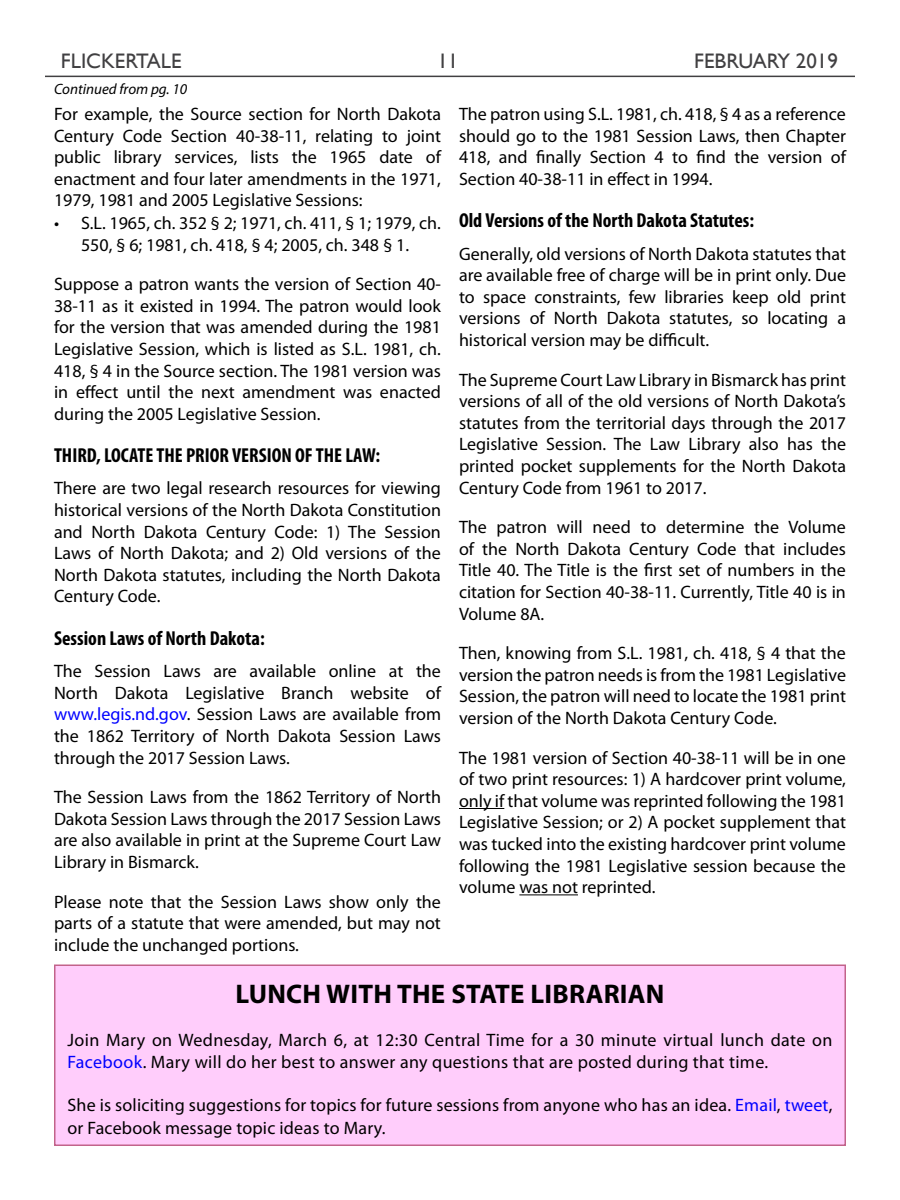
<style>
.page{position:relative;width:900px;height:1200px;background:#fff}
.page>*{position:absolute;margin:0;border:0;box-sizing:border-box;transform-origin:0 0}
.t1{font:700 27px "Myriad Pro";letter-spacing:.01em;color:#000}
.t2{font:21px "Gill Sans";color:#414042}
.t3{font:700 condensed 20.25px "Myriad Pro";color:#000}
.t4{font:18px/21.6px "Myriad Pro";color:#000;text-align:justify}
.t5{font:18px/21.6px "Myriad Pro";letter-spacing:.02em;color:#000}
.t6{font:italic 15px "Myriad Pro";color:#000}
.s1{color:#00f}
</style>
<div class="page">
<hr style="left:45px;top:76px;width:810px;height:1px;background:#414042">
<hr style="left:459px;top:808px;width:45px;height:1px;background:#000">
<hr style="left:519px;top:894px;width:59px;height:1px;background:#000">
<div style="left:55px;top:965px;width:790px;height:180px;background:#ffcdfb"></div>
<div style="left:54px;top:964px;width:792px;height:182px;border:2px solid #c2638a"></div>
<p class="t2" style="left:61px;top:49px;width:122px">FLICKERTALE</p>
<p class="t2" style="left:437px;top:49px;width:22px">11</p>
<p class="t2" style="left:694px;top:49px;width:145px">FEBRUARY 2019</p>
<p class="t4" style="left:54px;top:103px;width:389px">For example, the Source section for North Dakota Century Code Section 40-38-11, relating to joint public library services, lists the 1965 date of enactment and four later amendments in the 1971, 1979, 1981 and 2005 Legislative Sessions:</p>
<p class="t4" style="left:54px;top:212px;width:388px;text-align:center">• S.L. 1965, ch. 352 § 2; 1971, ch. 411, § 1; 1979, ch.<br>550, § 6; 1981, ch. 418, § 4; 2005, ch. 348 § 1.</p>
<p class="t4" style="left:54px;top:273px;width:389px">Suppose a patron wants the version of Section 40- 38-11 as it existed in 1994. The patron would look for the version that was amended during the 1981<br>Legislative Session, which is listed as S.L. 1981, ch.<br>418, § 4 in the Source section. The 1981 version was in effect until the next amendment was enacted during the 2005 Legislative Session.</p>
<p class="t3" style="left:54px;top:443px;width:328px">THIRD, LOCATE THE PRIOR VERSION OF THE LAW:</p>
<p class="t4" style="left:54px;top:477px;width:389px">There are two legal research resources for viewing historical versions of the North Dakota Constitution and North Dakota Century Code: 1) The Session Laws of North Dakota; and 2) Old versions of the North Dakota statutes, including the North Dakota Century Code.</p>
<p class="t3" style="left:54px;top:625px;width:212px">Session Laws of North Dakota:</p>
<p class="t4" style="left:54px;top:660px;width:389px">The Session Laws are available online at the North Dakota Legislative Branch website of <span class="s1">www.legis.nd.gov</span>. Session Laws are available from the 1862 Territory of North Dakota Session Laws through the 2017 Session Laws.</p>
<p class="t4" style="left:54px;top:786px;width:389px">The Session Laws from the 1862 Territory of North Dakota Session Laws through the 2017 Session Laws are also available in print at the Supreme Court Law Library in Bismarck.</p>
<p class="t4" style="left:54px;top:890px;width:388px">Please note that the Session Laws show only the parts of a statute that were amended, but may not include the unchanged portions.</p>
<p class="t6" style="left:54px;top:79px;width:135px">Continued from pg. 10</p>
<p class="t4" style="left:459px;top:103px;width:389px">The patron using S.L. 1981, ch. 418, § 4 as a reference should go to the 1981 Session Laws, then Chapter 418, and finally Section 4 to find the version of Section 40-38-11 in effect in 1994.</p>
<p class="t3" style="left:459px;top:208px;width:297px">Old Versions of the North Dakota Statutes:</p>
<p class="t4" style="left:459px;top:242px;width:389px">Generally, old versions of North Dakota statutes that are available free of charge will be in print only. Due to space constraints, few libraries keep old print versions of North Dakota statutes, so locating a historical version may be difficult.</p>
<p class="t4" style="left:459px;top:368px;width:389px">The Supreme Court Law Library in Bismarck has print versions of all of the old versions of North Dakota’s statutes from the territorial days through the 2017<br>Legislative Session. The Law Library also has the printed pocket supplements for the North Dakota Century Code from 1961 to 2017.</p>
<p class="t4" style="left:459px;top:516px;width:388px">The patron will need to determine the Volume of the North Dakota Century Code that includes Title 40. The Title is the first set of numbers in the citation for Section 40-38-11. Currently, Title 40 is in Volume 8A.</p>
<p class="t4" style="left:459px;top:642px;width:389px">Then, knowing from S.L. 1981, ch. 418, § 4 that the version the patron needs is from the 1981 Legislative Session, the patron will need to locate the 1981 print version of the North Dakota Century Code.</p>
<p class="t4" style="left:459px;top:746px;width:389px">The 1981 version of Section 40-38-11 will be in one of two print resources: 1) A hardcover print volume, only if that volume was reprinted following the 1981<br>Legislative Session; or 2) A pocket supplement that was tucked into the existing hardcover print volume following the 1981 Legislative session because the volume was not reprinted.</p>
<h1 class="t1" style="left:235px;top:976px;width:431px">LUNCH WITH THE STATE LIBRARIAN</h1>
<p class="t5" style="left:68px;top:1029px;width:766px">Join Mary on Wednesday, March 6, at 12:30 Central Time for a 30 minute virtual lunch date on<br><span class="s1">Facebook</span>. Mary will do her best to answer any questions that are posted during that time.</p>
<p class="t4" style="left:68px;top:1093px;width:766px;line-height:23.4px">She is soliciting suggestions for topics for future sessions from anyone who has an idea. <span class="s1">Email</span>, <span class="s1">tweet</span>, or Facebook message topic ideas to Mary.</p>
</div>
